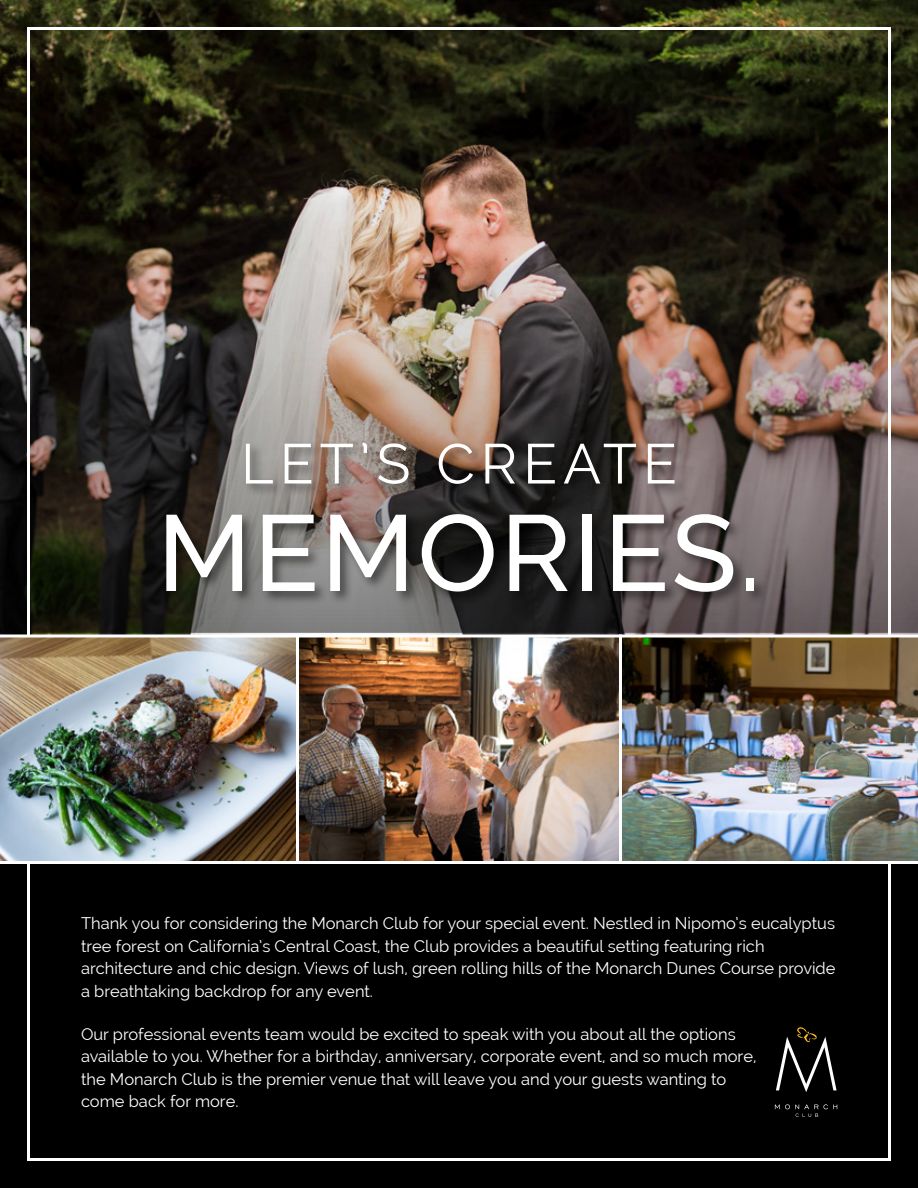
<style>
.page{position:relative;width:918px;height:1188px;background:#000}
.page>*{position:absolute;margin:0;border:0;box-sizing:border-box;transform-origin:0 0}
.t1{font:500 107.4px "Raleway";letter-spacing:.025em;color:#fff}
.t2{font:56.1px "Raleway";letter-spacing:.1em;color:#fff}
.t3{font:16.5px/22.5px "Raleway";color:#fff}
</style>
<div class="page">
<img style="left:0;top:0;width:918px;height:632px">
<img style="left:0;top:634px;width:296px;height:230px">
<img style="left:300px;top:638px;width:318px;height:222px">
<div style="left:296px;top:634px;width:326px;height:230px;border:3px solid #fff"></div>
<img style="left:619px;top:634px;width:299px;height:230px">
<div style="left:164px;top:440px;width:604px;height:166px;background:#000;opacity:.5"></div>
<svg style="left:775px;top:1104px;width:62px;height:13px"></svg>
<svg style="left:776px;top:1027px;width:61px;height:65px"></svg>
<h2 class="t2" style="left:241px;top:431px;width:438px">LET’S CREATE</h2>
<h1 class="t1" style="left:157px;top:491px;width:605px">MEMORIES.</h1>
<p class="t3" style="left:81px;top:912px;width:756px">Thank you for considering the Monarch Club for your special event. Nestled in Nipomo’s eucalyptus tree forest on California’s Central Coast, the Club provides a beautiful setting featuring rich architecture and chic design. Views of lush, green rolling hills of the Monarch Dunes Course provide a breathtaking backdrop for any event.</p>
<p class="t3" style="left:81px;top:1022px;width:677px">Our professional events team would be excited to speak with you about all the options available to you. Whether for a birthday, anniversary, corporate event, and so much more, the Monarch Club is the premier venue that will leave you and your guests wanting to come back for more.</p>
</div>
